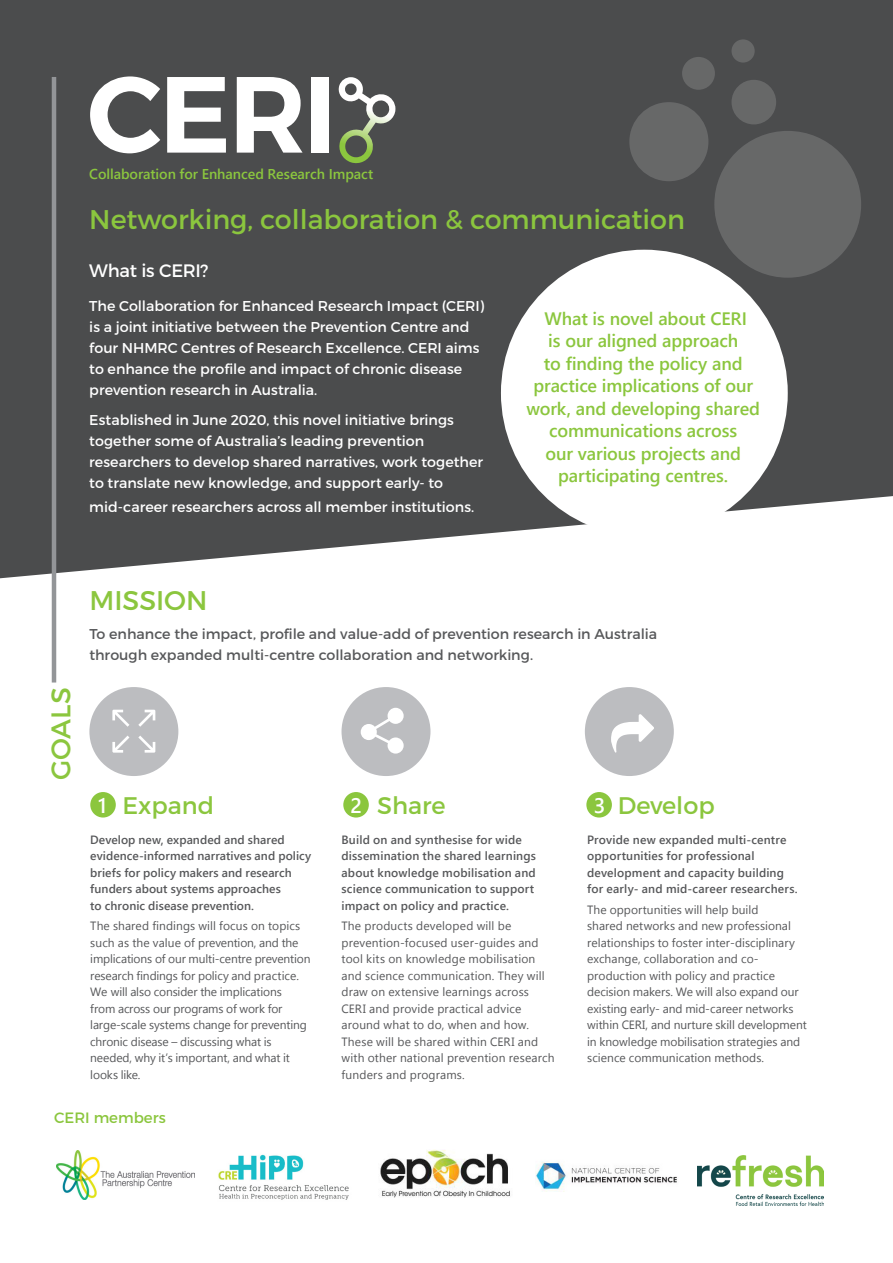
<style>
.page{position:relative;width:893px;height:1263px;background:#fff}
.page>*{position:absolute;margin:0;border:0;box-sizing:border-box;transform-origin:0 0}
.t1{font:600 108px "Montserrat";color:#fff}
.t2{font:27px "Montserrat";color:#8bc63e}
.t3{font:24px "Montserrat";color:#8bc63e}
.t4{font:600 21px "Segoe UI";color:#fff}
.t5{font:600 18px/22.5px "Segoe UI";letter-spacing:-.01em;color:#8bc63e;text-align:center}
.t6{font:18px "Montserrat";letter-spacing:-.02em;color:#fff}
.t7{font:15px "Montserrat";color:#8bc63e}
.t8{font:14.25px/21px "Montserrat";color:#fff}
.t9{font:14.25px/21px "Montserrat";color:#57585a}
.t10{font:600 14.25px "Segoe UI";letter-spacing:-.005em;color:#8bc63e}
.t11{font:12px/16.5px "Segoe UI";letter-spacing:.005em;color:#57585a}
.t12{font:600 12px/16.5px "Segoe UI";letter-spacing:.015em;color:#57585a}
</style>
<div class="page">
<svg style="left:0;top:0;width:893px;height:578px;background:#5a5a5b"></svg>
<img style="left:57px;top:1151px;width:137px;height:48px">
<img style="left:218px;top:1154px;width:131px;height:46px">
<img style="left:380px;top:1149px;width:130px;height:49px">
<img style="left:535px;top:1161px;width:142px;height:30px">
<div style="left:501px;top:250px;width:287px;height:286px;background:#fff;border-radius:50%"></div>
<div style="left:714px;top:131px;width:147px;height:147px;background:#676868;border-radius:50%"></div>
<div style="left:629px;top:102px;width:79px;height:79px;background:#676868;border-radius:50%"></div>
<div style="left:731px;top:80px;width:45px;height:44px;background:#676868;border-radius:50%"></div>
<div style="left:682px;top:57px;width:33px;height:33px;background:#676868;border-radius:50%"></div>
<div style="left:731px;top:39px;width:24px;height:24px;background:#676868;border-radius:50%"></div>
<hr style="left:52px;top:77px;width:4px;height:605px;background:#939598">
<svg style="left:337px;top:77px;width:58px;height:88px;background:#72786c"></svg>
<div style="left:90px;top:792px;width:26px;height:25px;background:#8bc63e;border-radius:50%"></div>
<div style="left:343px;top:792px;width:26px;height:25px;background:#8bc63e;border-radius:50%"></div>
<div style="left:586px;top:792px;width:26px;height:25px;background:#8bc63e;border-radius:50%"></div>
<div style="left:585px;top:687px;width:89px;height:89px;background:#bcbdc0;border-radius:50%"></div>
<svg style="left:611px;top:714px;width:43px;height:38px"></svg>
<div style="left:89px;top:687px;width:89px;height:89px;background:#bcbdc0;border-radius:50%"></div>
<svg style="left:112px;top:710px;width:17px;height:17px"></svg>
<svg style="left:138px;top:710px;width:17px;height:17px"></svg>
<svg style="left:138px;top:736px;width:17px;height:17px"></svg>
<svg style="left:112px;top:735px;width:17px;height:18px"></svg>
<div style="left:341px;top:687px;width:89px;height:89px;background:#bcbdc0;border-radius:50%"></div>
<svg style="left:361px;top:708px;width:43px;height:46px"></svg>
<img style="left:697px;top:1155px;width:126px;height:50px">
<p class="t1" style="left:87px;top:47px;width:251px">CERI</p>
<p class="t10" style="left:89px;top:163px;width:285px">Collaboration for Enhanced Research Impact</p>
<p class="t2" style="left:89px;top:203px;width:597px">Networking, collaboration &amp; communication</p>
<p class="t6" style="left:89px;top:260px;width:121px">What is CERI?</p>
<p class="t8" style="left:89px;top:295px;width:396px">The Collaboration for Enhanced Research Impact (CERI) is a joint initiative between the Prevention Centre and four NHMRC Centres of Research Excellence. CERI aims to enhance the profile and impact of chronic disease prevention research in Australia.</p>
<p class="t8" style="left:89px;top:409px;width:395px">Established in June 2020, this novel initiative brings together some of Australia’s leading prevention researchers to develop shared narratives, work together to translate new knowledge, and support early- to</p>
<p class="t8" style="left:89px;top:496px;width:387px">mid-career researchers across all member institutions.</p>
<p class="t5" style="left:526px;top:307px;width:235px">What is novel about CERI<br>is our aligned approach<br>to finding the policy and practice implications of our work, and developing shared communications across<br>our various projects and participating centres.</p>
<p class="t2" style="left:44px;top:780px;width:94px;rotate:-90deg">GOALS</p>
<p class="t2" style="left:89px;top:584px;width:120px">MISSION</p>
<p class="t9" style="left:89px;top:624px;width:569px">To enhance the impact, profile and value-add of prevention research in Australia through expanded multi-centre collaboration and networking.</p>
<p class="t4" style="left:98px;top:788px;width:10px">1</p>
<p class="t3" style="left:123px;top:791px;width:93px">Expand</p>
<p class="t3" style="left:377px;top:791px;width:70px">Share</p>
<p class="t3" style="left:618px;top:791px;width:98px">Develop</p>
<p class="t4" style="left:351px;top:788px;width:13px">2</p>
<p class="t4" style="left:594px;top:788px;width:13px">3</p>
<p class="t12" style="left:90px;top:831px;width:222px">Develop new, expanded and shared evidence-informed narratives and policy briefs for policy makers and research funders about systems approaches<br>to chronic disease prevention.</p>
<p class="t11" style="left:90px;top:917px;width:222px">The shared findings will focus on topics such as the value of prevention, and the implications of our multi-centre prevention research findings for policy and practice.<br>We will also consider the implications<br>from across our programs of work for large-scale systems change for preventing chronic disease – discussing what is needed, why it’s important, and what it looks like.</p>
<p class="t12" style="left:341px;top:831px;width:196px">Build on and synthesise for wide dissemination the shared learnings about knowledge mobilisation and science communication to support impact on policy and practice.</p>
<p class="t11" style="left:341px;top:917px;width:214px">The products developed will be prevention-focused user-guides and tool kits on knowledge mobilisation and science communication. They will draw on extensive learnings across CERI and provide practical advice around what to do, when and how.<br>These will be shared within CERI and with other national prevention research funders and programs.</p>
<p class="t12" style="left:587px;top:831px;width:212px">Provide new expanded multi-centre opportunities for professional development and capacity building for early- and mid-career researchers.</p>
<p class="t11" style="left:587px;top:901px;width:221px">The opportunities will help build<br>shared networks and new professional relationships to foster inter-disciplinary exchange, collaboration and co&shy;production with policy and practice decision makers. We will also expand our existing early- and mid-career networks within CERI, and nurture skill development in knowledge mobilisation strategies and science communication methods.</p>
<p class="t7" style="left:54px;top:1108px;width:113px">CERI members</p>
</div>
